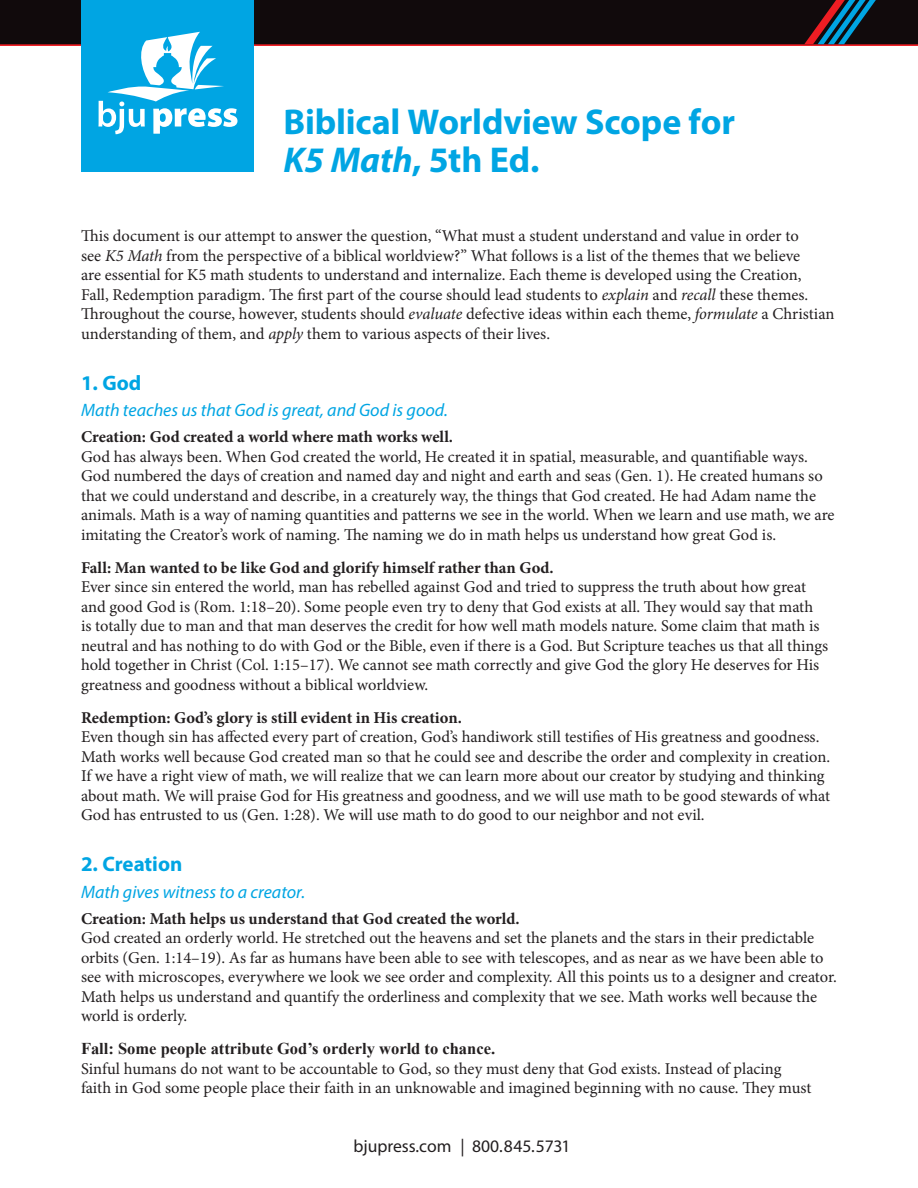
<style>
.page{position:relative;width:918px;height:1188px;background:#fff}
.page>*{position:absolute;margin:0;border:0;box-sizing:border-box;transform-origin:0 0}
.Top_Heading{font:700 36px/37.5px "Myriad Pro";letter-spacing:-.005em;color:#00a5e3}
.A-head{font:700 21px "Myriad Pro";color:#00a5e3}
.B-head{font:italic 18px "Myriad Pro";color:#00a5e3}
.t1{font:17.7px "Myriad Pro";color:#231f20}
.text{font:16.5px/19.5px "Minion Pro";letter-spacing:-.005em;color:#231f20}
.text-2{font:700 16.5px "Minion Pro";color:#231f20}
.text-3{font:700 16.5px "Times New Roman";color:#231f20}
.s1{font-style:italic}
</style>
<div class="page">
<div style="left:0;top:0;width:918px;height:44px;background:#110a0c"></div>
<hr style="left:0;top:44px;width:918px;height:2px;background:#ee1d23">
<svg style="left:804px;top:0;width:72px;height:44px"></svg>
<div style="left:81px;top:0;width:172px;height:172px;background:#00a5e3"></div>
<svg style="left:98px;top:32px;width:140px;height:102px"></svg>
<p class="Top_Heading" style="left:284px;top:102px;width:453px">Biblical Worldview Scope for<br><span class="s1">K5 Math</span>, 5th Ed.</p>
<p class="text" style="left:81px;top:227px;width:755px">This document is our attempt to answer the question, “What must a student understand and value in order to<br>see <span class="s1">K5 Math</span> from the perspective of a biblical worldview?” What follows is a list of the themes that we believe<br>are essential for K5 math students to understand and internalize. Each theme is developed using the Creation,<br>Fall, Redemption paradigm. The first part of the course should lead students to <span class="s1">explain</span> and <span class="s1">recall</span> these themes.<br>Throughout the course, however, students should <span class="s1">evaluate</span> defective ideas within each theme, <span class="s1">formulate</span> a Christian understanding of them, and <span class="s1">apply</span> them to various aspects of their lives.</p>
<p class="A-head" style="left:81px;top:369px;width:62px">1. God</p>
<p class="B-head" style="left:81px;top:399px;width:368px">Math teaches us that God is great, and God is good.</p>
<p class="text-2" style="left:81px;top:426px;width:374px">Creation: God created a world where math works well.</p>
<p class="text" style="left:81px;top:447px;width:755px">God has always been. When God created the world, He created it in spatial, measurable, and quantifiable ways.<br>God numbered the days of creation and named day and night and earth and seas (Gen. 1). He created humans so that we could understand and describe, in a creaturely way, the things that God created. He had Adam name the animals. Math is a way of naming quantities and patterns we see in the world. When we learn and use math, we are imitating the Creator’s work of naming. The naming we do in math helps us understand how great God is.</p>
<p class="text-2" style="left:81px;top:556px;width:474px">Fall: Man wanted to be like God and glorify himself rather than God.</p>
<p class="text" style="left:81px;top:578px;width:749px">Ever since sin entered the world, man has rebelled against God and tried to suppress the truth about how great and good God is (Rom. 1:18–20). Some people even try to deny that God exists at all. They would say that math<br>is totally due to man and that man deserves the credit for how well math models nature. Some claim that math is neutral and has nothing to do with God or the Bible, even if there is a God. But Scripture teaches us that all things hold together in Christ (Col. 1:15–17). We cannot see math correctly and give God the glory He deserves for His greatness and goodness without a biblical worldview.</p>
<p class="text-2" style="left:81px;top:706px;width:382px">Redemption: God’s glory is still evident in His creation.</p>
<p class="text" style="left:81px;top:728px;width:751px">Even though sin has affected every part of creation, God’s handiwork still testifies of His greatness and goodness.<br>Math works well because God created man so that he could see and describe the order and complexity in creation.<br>If we have a right view of math, we will realize that we can learn more about our creator by studying and thinking about math. We will praise God for His greatness and goodness, and we will use math to be good stewards of what God has entrusted to us (Gen. 1:28). We will use math to do good to our neighbor and not evil.</p>
<p class="A-head" style="left:81px;top:851px;width:103px">2. Creation</p>
<p class="B-head" style="left:81px;top:881px;width:226px">Math gives witness to a creator.</p>
<p class="text-2" style="left:81px;top:907px;width:440px">Creation: Math helps us understand that God created the world.</p>
<p class="text" style="left:81px;top:929px;width:757px">God created an orderly world. He stretched out the heavens and set the planets and the stars in their predictable orbits (Gen. 1:14–19). As far as humans have been able to see with telescopes, and as near as we have been able to see with microscopes, everywhere we look we see order and complexity. All this points us to a designer and creator.<br>Math helps us understand and quantify the orderliness and complexity that we see. Math works well because the world is orderly.</p>
<p class="text-3" style="left:81px;top:1038px;width:416px">Fall: Some people attribute God’s orderly world to chance.</p>
<p class="text" style="left:81px;top:1059px;width:732px">Sinful humans do not want to be accountable to God, so they must deny that God exists. Instead of placing faith in God some people place their faith in an unknowable and imagined beginning with no cause. They must</p>
<p class="t1" style="left:353px;top:1135px;width:219px">bjupress.com | 800.845.5731</p>
</div>
